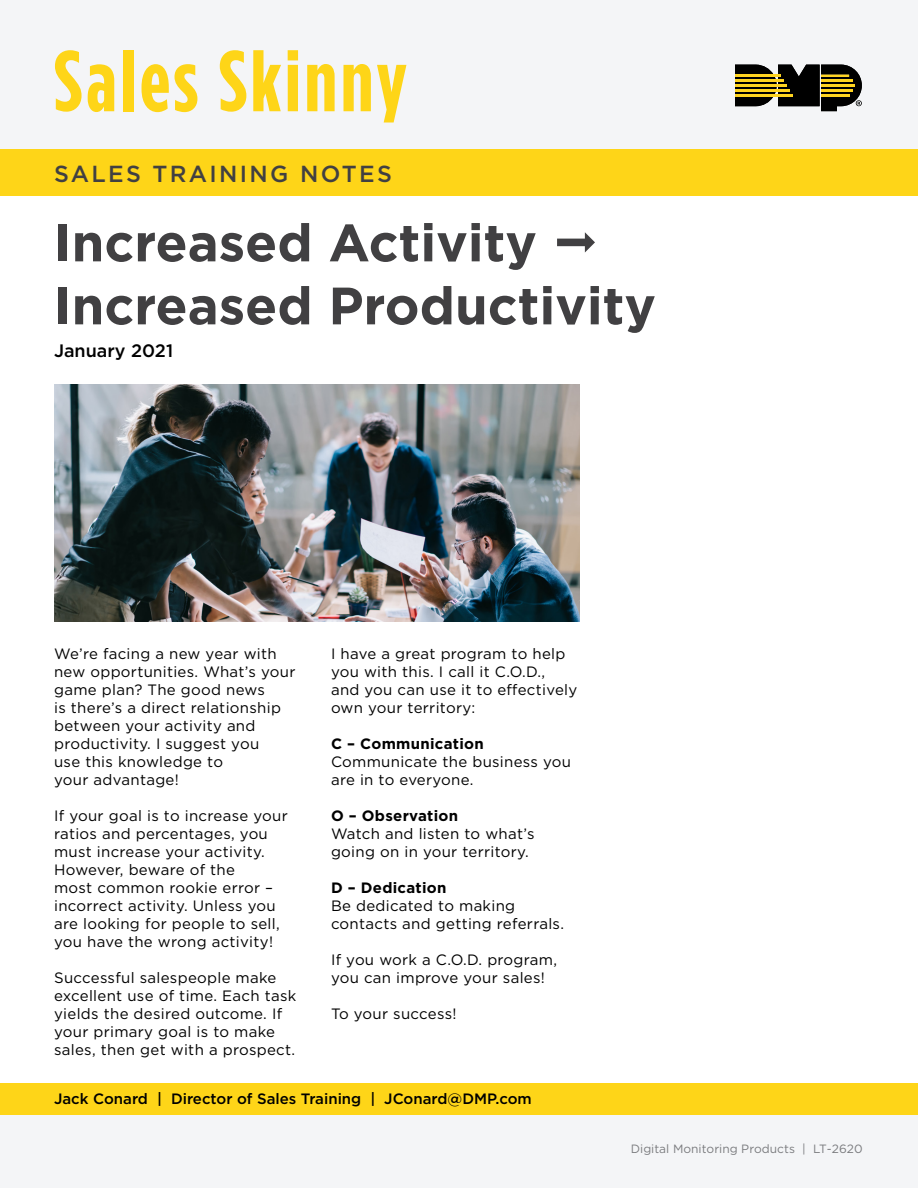
<style>
.page{position:relative;width:918px;height:1188px;background:#fff}
.page>*{position:absolute;margin:0;border:0;box-sizing:border-box;transform-origin:0 0}
.t1{font:700 86.55px "Gotham Condensed";letter-spacing:.04em;color:#fed518}
.t2{font:700 52.5px/63px "Gotham";color:#414042}
.t3{font:500 23.25px "Gotham";letter-spacing:.1em;color:#414042}
.t4{font:500 18px "Gotham";color:#000}
.t5{font:15px/18px "Gotham";letter-spacing:.02em;color:#000}
.t6{font:500 15px "Gotham";color:#000}
.t7{font:700 15px "Gotham";letter-spacing:.02em;color:#000}
.t8{font:12px "Gotham";color:#7b7c7f}
</style>
<div class="page">
<div style="left:0;top:0;width:918px;height:162px;background:#f4f5f7"></div>
<svg style="left:735px;top:65px;width:127px;height:46px"></svg>
<hr style="left:735px;top:75px;width:45px;height:2px;background:#ffd420">
<hr style="left:821px;top:75px;width:28px;height:2px;background:#ffd420">
<hr style="left:735px;top:95px;width:57px;height:2px;background:#ffd420">
<hr style="left:821px;top:95px;width:28px;height:2px;background:#ffd420">
<hr style="left:735px;top:90px;width:54px;height:2px;background:#ffd420">
<hr style="left:821px;top:90px;width:31px;height:2px;background:#ffd420">
<hr style="left:735px;top:85px;width:51px;height:2px;background:#ffd420">
<hr style="left:821px;top:85px;width:34px;height:2px;background:#ffd420">
<hr style="left:735px;top:80px;width:48px;height:2px;background:#ffd420">
<hr style="left:821px;top:80px;width:31px;height:2px;background:#ffd420">
<div style="left:0;top:150px;width:918px;height:46px;background:#fed518"></div>
<div style="left:0;top:1107px;width:918px;height:81px;background:#f4f5f7"></div>
<div style="left:0;top:1083px;width:918px;height:31px;background:#fed518"></div>
<img style="left:54px;top:384px;width:525px;height:237px">
<h1 class="t1" style="left:54px;top:30px;width:355px">Sales Skinny</h1>
<h3 class="t3" style="left:54px;top:159px;width:340px">SALES TRAINING NOTES</h3>
<h2 class="t2" style="left:54px;top:211px;width:603px">Increased Activity<br>Increased Productivity</h2>
<p class="t4" style="left:54px;top:339px;width:121px">January 2021</p>
<p class="t5" style="left:54px;top:644px;width:243px">We’re facing a new year with new opportunities. What’s your game plan? The good news<br>is there’s a direct relationship between your activity and productivity. I suggest you<br>use this knowledge to<br>your advantage!</p>
<p class="t5" style="left:54px;top:806px;width:235px">If your goal is to increase your ratios and percentages, you must increase your activity.<br>However, beware of the<br>most common rookie error – incorrect activity. Unless you are looking for people to sell, you have the wrong activity!</p>
<p class="t5" style="left:54px;top:968px;width:244px">Successful salespeople make excellent use of time. Each task yields the desired outcome. If your primary goal is to make sales, then get with a prospect.</p>
<p class="t5" style="left:331px;top:644px;width:248px">I have a great program to help you with this. I call it C.O.D., and you can use it to effectively own your territory:</p>
<p class="t7" style="left:331px;top:733px;width:154px">C – Communication</p>
<p class="t5" style="left:331px;top:752px;width:242px">Communicate the business you are in to everyone.</p>
<p class="t7" style="left:331px;top:805px;width:129px">O – Observation</p>
<p class="t5" style="left:331px;top:824px;width:205px">Watch and listen to what’s going on in your territory.</p>
<p class="t7" style="left:331px;top:877px;width:117px">D – Dedication</p>
<p class="t5" style="left:331px;top:896px;width:234px">Be dedicated to making contacts and getting referrals.</p>
<p class="t5" style="left:331px;top:950px;width:228px">If you work a C.O.D. program, you can improve your sales!</p>
<p class="t5" style="left:331px;top:1004px;width:127px">To your success!</p>
<p class="t6" style="left:54px;top:1089px;width:479px">Jack Conard | Director of Sales Training | JConard@DMP.com</p>
<p class="t8" style="left:631px;top:1141px;width:233px">Digital Monitoring Products | LT-2620</p>
</div>
